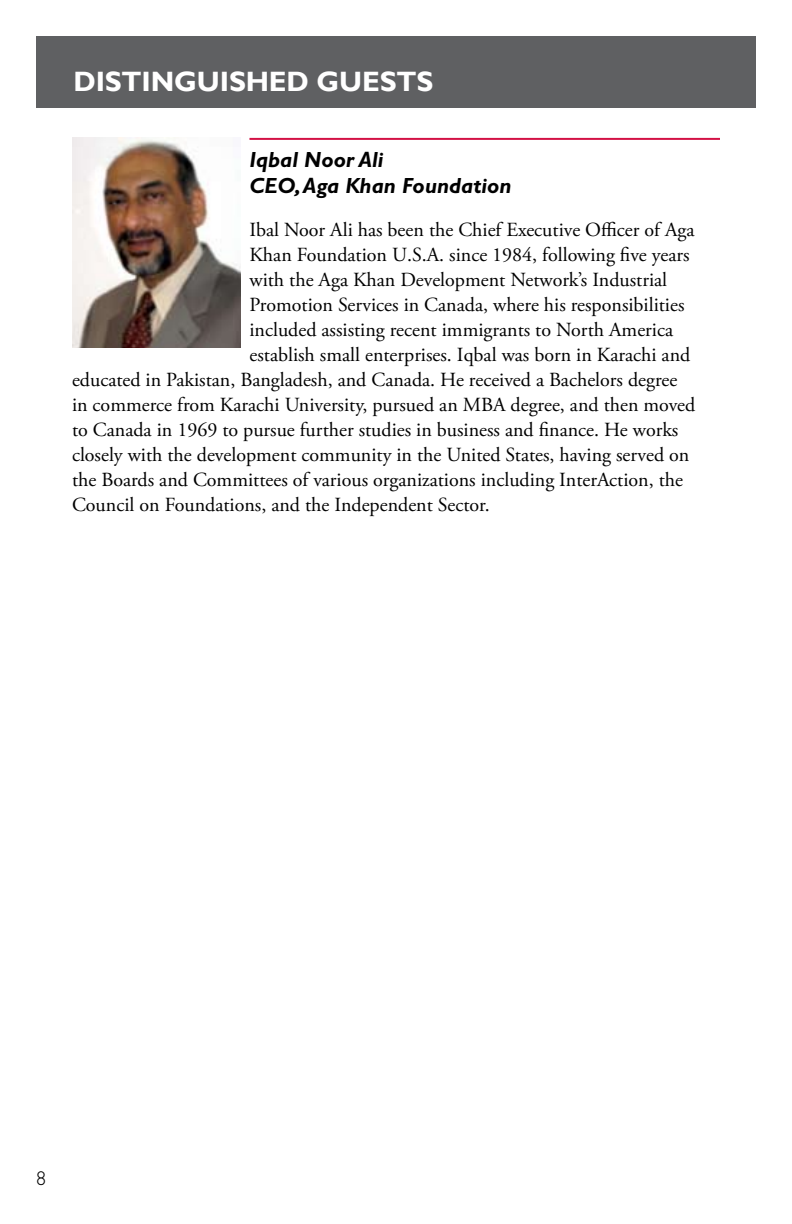
<style>
.page{position:relative;width:792px;height:1224px;background:#fff}
.page>*{position:absolute;margin:0;border:0;box-sizing:border-box;transform-origin:0 0}
.t1{font:700 28px "Gill Sans";letter-spacing:-.005em;color:#fff}
.t2{font:italic 700 22px/26.4px "Gill Sans";color:#000}
.t3{font:20px "Adobe Garamond Pro";color:#000}
.t4{font:300 20px "Gill Sans";color:#000}
</style>
<div class="page">
<div style="left:36px;top:36px;width:720px;height:72px;background:#5f6062"></div>
<hr style="left:249px;top:138px;width:471px;height:2px;background:#d31145">
<img style="left:72px;top:137px;width:168px;height:210px">
<h1 class="t1" style="left:73px;top:65px;width:362px">DISTINGUISHED GUESTS</h1>
<p class="t2" style="left:249px;top:146px;width:264px">Iqbal Noor Ali<br>CEO, Aga Khan Foundation</p>
<p class="t3" style="left:249px;top:218px;width:447px">Ibal Noor Ali has been the Chief Executive Officer of Aga</p>
<p class="t3" style="left:249px;top:243px;width:442px">Khan Foundation U.S.A. since 1984, following five years</p>
<p class="t3" style="left:249px;top:268px;width:419px">with the Aga Khan Development Network’s Industrial</p>
<p class="t3" style="left:249px;top:293px;width:437px">Promotion Services in Canada, where his responsibilities</p>
<p class="t3" style="left:249px;top:318px;width:425px">included assisting recent immigrants to North America</p>
<p class="t3" style="left:249px;top:343px;width:442px">establish small enterprises. Iqbal was born in Karachi and</p>
<p class="t3" style="left:72px;top:368px;width:607px">educated in Pakistan, Bangladesh, and Canada. He received a Bachelors degree</p>
<p class="t3" style="left:72px;top:393px;width:625px">in commerce from Karachi University, pursued an MBA degree, and then moved</p>
<p class="t3" style="left:72px;top:418px;width:608px">to Canada in 1969 to pursue further studies in business and finance. He works</p>
<p class="t3" style="left:72px;top:443px;width:619px">closely with the development community in the United States, having served on</p>
<p class="t3" style="left:72px;top:468px;width:613px">the Boards and Committees of various organizations including InterAction, the</p>
<p class="t3" style="left:72px;top:493px;width:419px">Council on Foundations, and the Independent Sector.</p>
<p class="t4" style="left:36px;top:1167px;width:11px">8</p>
</div>
